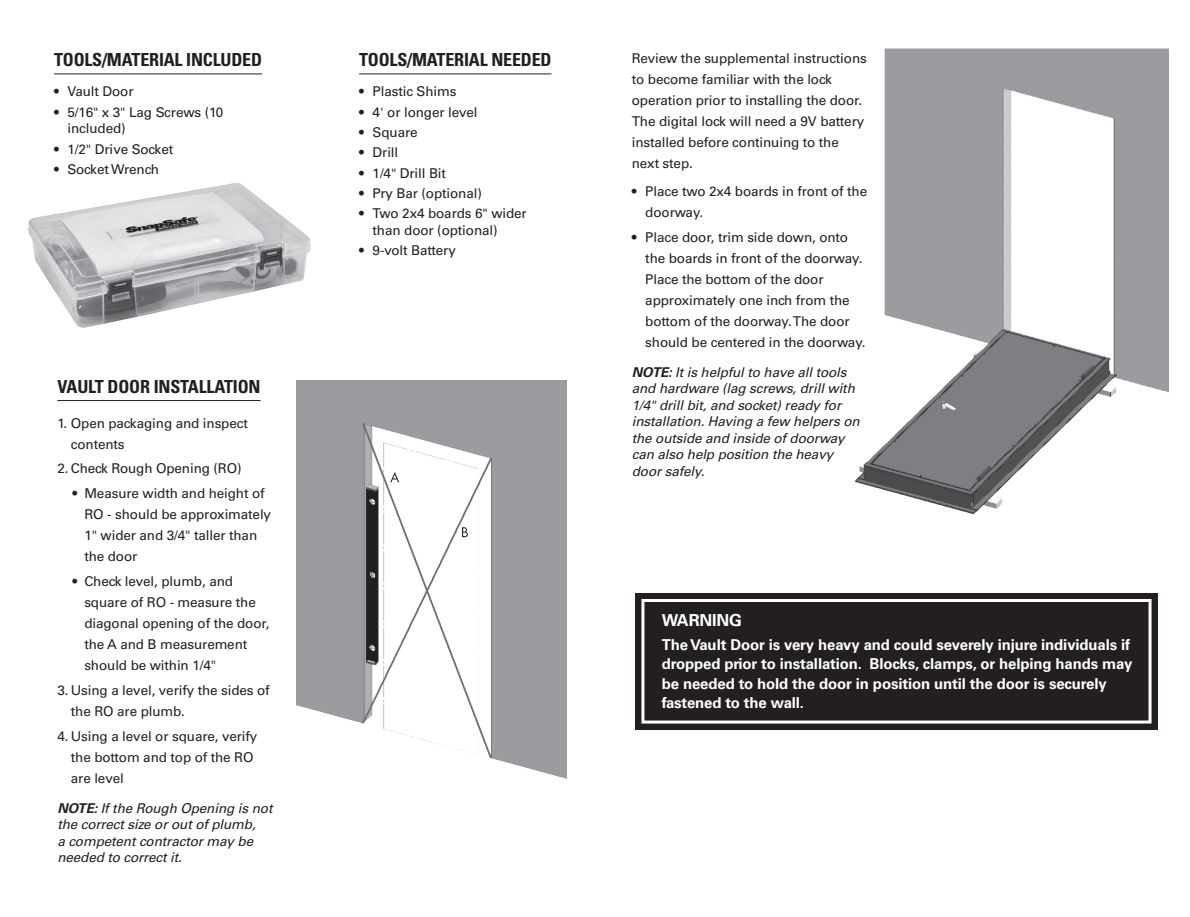
<style>
.page{position:relative;width:1190px;height:917px;background:#fff}
.page>*{position:absolute;margin:0;border:0;box-sizing:border-box;transform-origin:0 0}
.t1{font:700 condensed 18px "Univers LT Std";letter-spacing:-.01em;color:#231f20}
.t2{font:700 16.5px "Univers LT Std";letter-spacing:-.01em;color:#fff}
.t3{font:700 15px/19.5px "Univers LT Std";letter-spacing:-.01em;color:#fff}
.t4{font:13.5px/21px "Univers LT Std";letter-spacing:-.01em;color:#231f20}
.t5{font:italic 13.5px/16.5px "Univers LT Std";letter-spacing:-.01em;color:#231f20}
.s1{font-weight:700}
</style>
<div class="page">
<hr style="left:54px;top:74px;width:208px;height:1px;background:#231f20">
<hr style="left:359px;top:74px;width:192px;height:1px;background:#231f20">
<img style="left:28px;top:183px;width:283px;height:145px">
<hr style="left:57px;top:400px;width:204px;height:1px;background:#231f20">
<img style="left:297px;top:380px;width:270px;height:399px">
<img style="left:855px;top:48px;width:314px;height:467px">
<div style="left:635px;top:593px;width:523px;height:136px;background:#231f20"></div>
<div style="left:641px;top:599px;width:510px;height:124px;border:3px solid #fff"></div>
<h1 class="t1" style="left:54px;top:49px;width:209px">TOOLS/MATERIAL INCLUDED</h1>
<p class="t4" style="left:54px;top:81px;width:81px">• Vault Door</p>
<p class="t4" style="left:68px;top:104px;width:157px;line-height:16.5px;text-indent:-14px">• 5/16" x 3" Lag Screws (10 included)</p>
<p class="t4" style="left:54px;top:138px;width:121px">• 1/2" Drive Socket</p>
<p class="t4" style="left:54px;top:159px;width:106px">• Socket Wrench</p>
<h1 class="t1" style="left:57px;top:375px;width:205px">VAULT DOOR INSTALLATION</h1>
<p class="t4" style="left:71px;top:412px;width:178px;text-indent:-14px">1. Open packaging and inspect contents</p>
<p class="t4" style="left:57px;top:458px;width:186px">2. Check Rough Opening (RO)</p>
<p class="t4" style="left:84px;top:483px;width:188px;text-indent:-12px">• Measure width and height of<br>RO - should be approximately<br>1" wider and 3/4" taller than the door</p>
<p class="t4" style="left:84px;top:571px;width:187px;text-indent:-12px">• Check level, plumb, and square of RO - measure the diagonal opening of the door, the A and B measurement should be within 1/4"</p>
<p class="t4" style="left:71px;top:679px;width:200px;text-indent:-14px">3. Using a level, verify the sides of the RO are plumb.</p>
<p class="t4" style="left:71px;top:725px;width:188px;text-indent:-14px">4. Using a level or square, verify the bottom and top of the RO are level</p>
<p class="t5" style="left:57px;top:800px;width:217px"><span class="s1">NOTE:</span> If the Rough Opening is not the correct size or out of plumb,<br>a competent contractor may be needed to correct it.</p>
<h1 class="t1" style="left:359px;top:49px;width:194px">TOOLS/MATERIAL NEEDED</h1>
<p class="t4" style="left:359px;top:81px;width:99px">• Plastic Shims</p>
<p class="t4" style="left:359px;top:101px;width:120px">• 4' or longer level</p>
<p class="t4" style="left:359px;top:122px;width:60px">• Square</p>
<p class="t4" style="left:359px;top:142px;width:41px">• Drill</p>
<p class="t4" style="left:359px;top:162px;width:88px">• 1/4" Drill Bit</p>
<p class="t4" style="left:359px;top:183px;width:124px">• Pry Bar (optional)</p>
<p class="t4" style="left:372px;top:205px;width:156px;line-height:16.5px;text-indent:-14px">• Two 2x4 boards 6" wider than door (optional)</p>
<p class="t4" style="left:359px;top:240px;width:98px">• 9-volt Battery</p>
<p class="t4" style="left:632px;top:48px;width:237px">Review the supplemental instructions to become familiar with the lock operation prior to installing the door.<br>The digital lock will need a 9V battery installed before continuing to the next step.</p>
<p class="t4" style="left:645px;top:181px;width:223px;text-indent:-14px">• Place two 2x4 boards in front of the doorway.</p>
<p class="t4" style="left:645px;top:226px;width:222px;text-indent:-14px">• Place door, trim side down, onto the boards in front of the doorway.<br>Place the bottom of the door approximately one inch from the bottom of the doorway. The door should be centered in the doorway.</p>
<p class="t5" style="left:632px;top:364px;width:229px"><span class="s1">NOTE:</span> It is helpful to have all tools and hardware (lag screws, drill with<br>1/4" drill bit, and socket) ready for installation. Having a few helpers on the outside and inside of doorway can also help position the heavy door safely.</p>
<p class="t2" style="left:662px;top:611px;width:82px">WARNING</p>
<p class="t3" style="left:662px;top:634px;width:472px">The Vault Door is very heavy and could severely injure individuals if dropped prior to installation. Blocks, clamps, or helping hands may be needed to hold the door in position until the door is securely fastened to the wall.</p>
</div>
